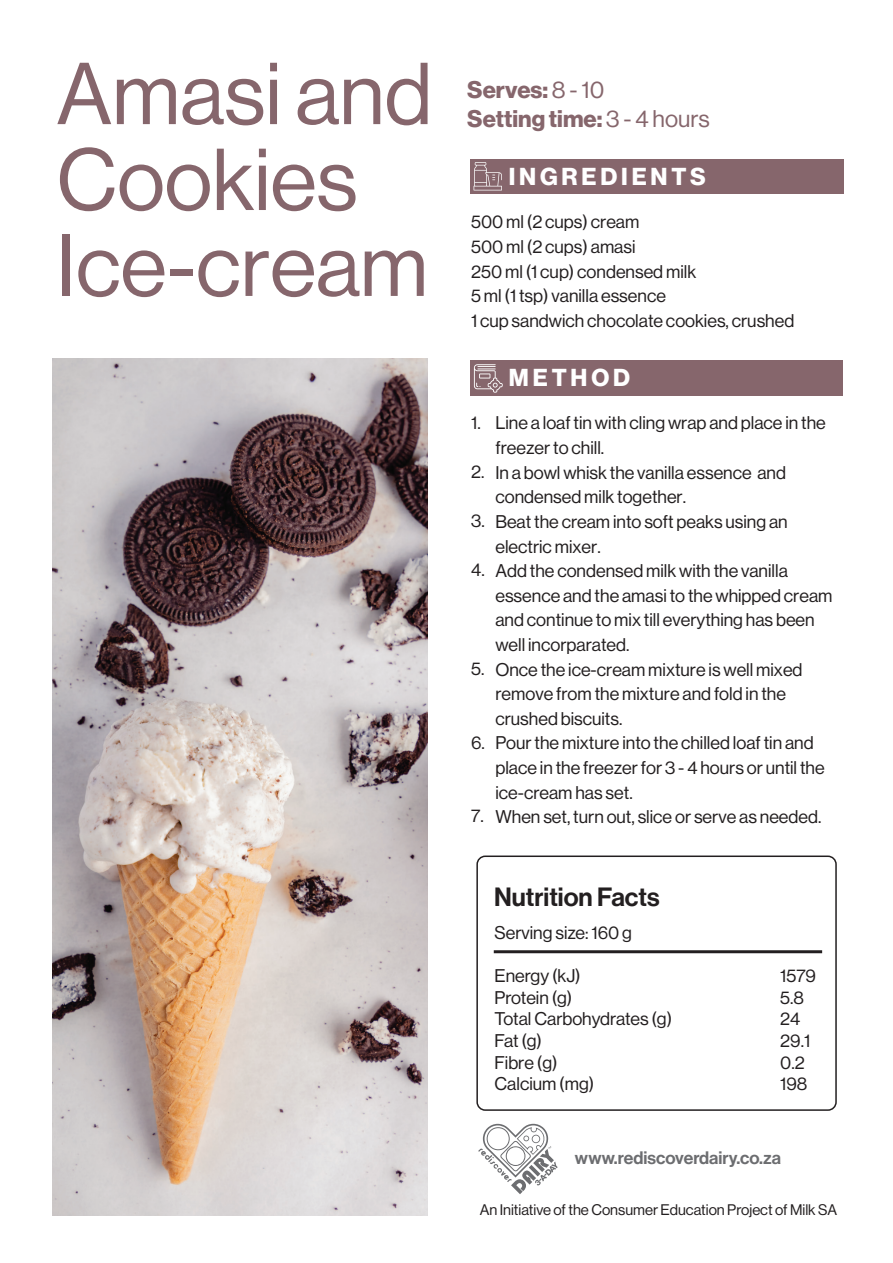
<style>
.page{position:relative;width:893px;height:1263px;background:#fff}
.page>*{position:absolute;margin:0;border:0;box-sizing:border-box;transform-origin:0 0}
.t1{font:85.8px/85.9px "Haas Grot Disp 55 Roman";color:#86666c}
.t2{font:500 25.8px "Haas Grot Disp 65";color:#231f20}
.t3{font:700 24px "Haas Grot Disp 75";letter-spacing:.16em;color:#fff}
.t4{font:700 23.55px/28.3px "Haas Grot Disp 75";color:#86666c}
.t5{font:18px/24.6px "Haas Grot Disp 55 Roman";color:#231f20}
.t6{font:500 17.7px "Haas Grot Disp 65";color:#6c6d70}
.t7{font:15px "Haas Grot Disp 55 Roman";color:#231f20}
.s1{font-family:"Haas Grot Disp 55 Roman";font-weight:400}
</style>
<div class="page">
<svg style="left:478px;top:1124px;width:80px;height:70px"></svg>
<div style="left:476px;top:855px;width:361px;height:256px;border:2px solid #231f20;border-radius:8px"></div>
<hr style="left:494px;top:950px;width:328px;height:3px;background:#231f20">
<div style="left:470px;top:159px;width:374px;height:34px;background:#86666c"></div>
<svg style="left:474px;top:162px;width:28px;height:28px"></svg>
<img style="left:53px;top:359px;width:375px;height:857px">
<div style="left:470px;top:360px;width:373px;height:35px;background:#86666c"></div>
<svg style="left:474px;top:364px;width:29px;height:29px"></svg>
<h1 class="t1" style="left:56px;top:52px;width:377px">Amasi and<br>Cookies<br>Ice-cream</h1>
<h3 class="t4" style="left:467px;top:76px;width:244px">Serves: <span class="s1">8 - 10<br></span>Setting time: <span class="s1">3 - 4 hours</span></h3>
<h3 class="t3" style="left:509px;top:163px;width:198px">INGREDIENTS</h3>
<p class="t5" style="left:471px;top:210px;width:325px">500 ml (2 cups) cream<br>500 ml (2 cups) amasi<br>250 ml (1 cup) condensed milk<br>5 ml (1 tsp) vanilla essence<br>1 cup sandwich chocolate cookies, crushed</p>
<p class="t5" style="left:471px;top:410px;width:11px">1.</p>
<p class="t5" style="left:471px;top:459px;width:15px">2.</p>
<p class="t5" style="left:471px;top:509px;width:15px">3.</p>
<p class="t5" style="left:471px;top:558px;width:15px">4.</p>
<p class="t5" style="left:471px;top:656px;width:15px">5.</p>
<p class="t5" style="left:471px;top:730px;width:15px">6.</p>
<p class="t5" style="left:471px;top:804px;width:14px">7.</p>
<h3 class="t3" style="left:509px;top:364px;width:123px">METHOD</h3>
<p class="t5" style="left:495px;top:411px;width:339px">Line a loaf tin with cling wrap and place in the freezer to chill.<br>In a bowl whisk the vanilla essence and condensed milk together.<br>Beat the cream into soft peaks using an electric mixer.<br>Add the condensed milk with the vanilla essence and the amasi to the whipped cream and continue to mix till everything has been well incorparated.<br>Once the ice-cream mixture is well mixed remove from the mixture and fold in the crushed biscuits.<br>Pour the mixture into the chilled loaf tin and place in the freezer for 3 - 4 hours or until the ice-cream has set.<br>When set, turn out, slice or serve as needed.</p>
<h2 class="t2" style="left:494px;top:882px;width:167px">Nutrition Facts</h2>
<p class="t5" style="left:494px;top:920px;width:139px">Serving size: 160 g</p>
<p class="t5" style="left:494px;top:965px;width:179px;line-height:21.6px">Energy (kJ)<br>Protein (g)<br>Total Carbohydrates (g)<br>Fat (g)<br>Fibre (g)<br>Calcium (mg)</p>
<p class="t5" style="left:780px;top:965px;width:37px;line-height:21.6px">1579<br>5.8<br>24<br>29.1<br>0.2<br>198</p>
<p class="t6" style="left:575px;top:1147px;width:208px">www.rediscoverdairy.co.za</p>
<p class="t7" style="left:480px;top:1201px;width:359px">An Initiative of the Consumer Education Project of Milk SA</p>
</div>
